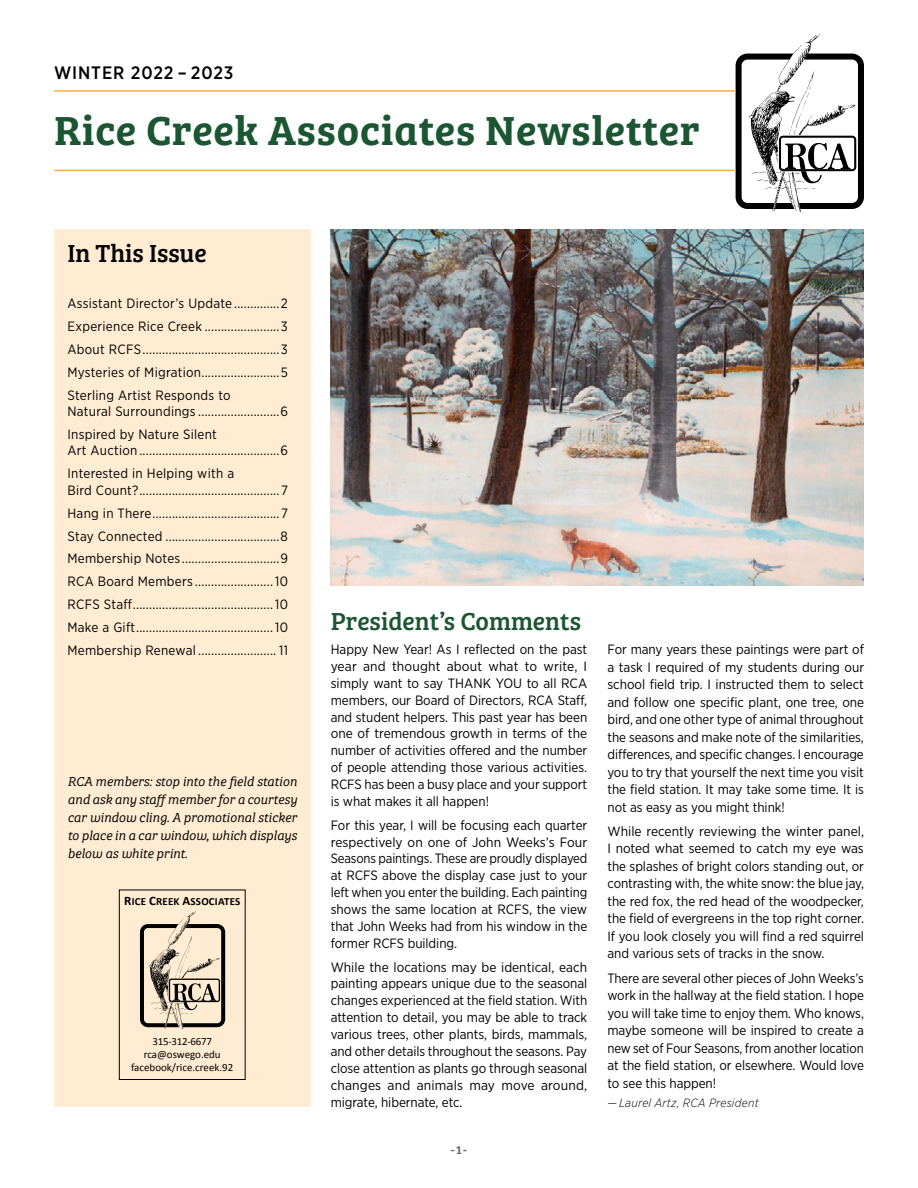
<style>
.page{position:relative;width:918px;height:1188px;background:#fff}
.page>*{position:absolute;margin:0;border:0;box-sizing:border-box;transform-origin:0 0}
.t1{font:42px "Bree Serif Sb";letter-spacing:.02em;color:#1a5632}
.t2{font:25.5px "Bree Serif";color:#1a5632}
.t3{font:25.5px "Bree Serif";color:#000}
.t4{font:500 18px "Gotham Narrow";letter-spacing:.05em;color:#000}
.t5{font:13.5px/17px "Gotham Narrow";color:#000;text-align:justify}
.t6{font:13.5px/16.2px "Gotham Narrow";letter-spacing:.02em;color:#000}
.t7{font:italic 13.35px/18px "Bree Serif Lt";letter-spacing:-.01em;color:#000;text-align:justify}
.Body_Copy{font:italic 300 12px "Gotham Narrow";letter-spacing:.02em;color:#000}
.t8{font:12px "Bree Serif Sb";color:#636466}
.t9{font:10.95px "Calibri";color:#000}
.t10{font:700 10.95px "Calibri";letter-spacing:.02em;color:#000}
.t11{font:10.95px "Calibri";letter-spacing:-.02em;color:#000}
.s1{font-size:12.9px}
</style>
<div class="page">
<svg style="left:736px;top:34px;width:128px;height:178px"></svg>
<hr style="left:54px;top:170px;width:682px;height:1px;background:#fbae42">
<hr style="left:54px;top:90px;width:682px;height:2px;background:#fbae42">
<div style="left:54px;top:230px;width:256px;height:877px;background:#ffecd3"></div>
<svg style="left:140px;top:911px;width:85px;height:118px"></svg>
<div style="left:119px;top:889px;width:127px;height:191px;border:1px solid #000"></div>
<img style="left:331px;top:230px;width:533px;height:355px">
<p class="t4" style="left:54px;top:62px;width:181px">WINTER 2022 – 2023</p>
<h1 class="t1" style="left:54px;top:98px;width:647px">Rice Creek Associates Newsletter</h1>
<h2 class="t3" style="left:68px;top:235px;width:141px">In This Issue</h2>
<p class="t6" style="left:68px;top:295px;width:222px">Assistant Director’s Update ..............2</p>
<p class="t6" style="left:68px;top:318px;width:222px">Experience Rice Creek .......................3</p>
<p class="t6" style="left:68px;top:341px;width:222px">About RCFS..........................................3</p>
<p class="t6" style="left:68px;top:364px;width:222px">Mysteries of Migration........................5</p>
<p class="t6" style="left:68px;top:387px;width:222px">Sterling Artist Responds to<br>Natural Surroundings .........................6</p>
<p class="t6" style="left:68px;top:426px;width:222px">Inspired by Nature Silent<br>Art Auction ...........................................6</p>
<p class="t6" style="left:68px;top:465px;width:222px">Interested in Helping with a<br>Bird Count?...........................................7</p>
<p class="t6" style="left:68px;top:504px;width:222px">Hang in There.......................................7</p>
<p class="t6" style="left:68px;top:527px;width:222px">Stay Connected ...................................8</p>
<p class="t6" style="left:68px;top:550px;width:222px">Membership Notes..............................9</p>
<p class="t6" style="left:68px;top:573px;width:222px">RCA Board Members ........................10</p>
<p class="t6" style="left:68px;top:596px;width:222px">RCFS Staff...........................................10</p>
<p class="t6" style="left:68px;top:619px;width:222px">Make a Gift..........................................10</p>
<p class="t6" style="left:68px;top:642px;width:222px">Membership Renewal ........................ 11</p>
<p class="t7" style="left:68px;top:771px;width:231px">RCA members: stop into the field station and ask any staff member for a courtesy car window cling. A promotional sticker to place in a car window, which displays below as white print.</p>
<p class="t10" style="left:124px;top:894px;width:118px"><span class="s1">R</span>ICE <span class="s1">C</span>REEK <span class="s1">A</span>SSOCIATES</p>
<p class="t11" style="left:152px;top:1034px;width:61px">315-312-6677</p>
<p class="t9" style="left:144px;top:1047px;width:78px">rca@oswego.edu</p>
<p class="t9" style="left:131px;top:1060px;width:104px">facebook/rice.creek.92</p>
<h2 class="t2" style="left:331px;top:603px;width:252px">President’s Comments</h2>
<p class="t5" style="left:331px;top:641px;width:258px">Happy New Year! As I reflected on the past year and thought about what to write, I simply want to say THANK YOU to all RCA members, our Board of Directors, RCA Staff, and student helpers. This past year has been one of tremendous growth in terms of the number of activities offered and the number of people attending those various activities.<br>RCFS has been a busy place and your support is what makes it all happen!</p>
<p class="t5" style="left:331px;top:816px;width:258px">For this year, I will be focusing each quarter respectively on one of John Weeks’s Four Seasons paintings. These are proudly displayed at RCFS above the display case just to your left when you enter the building. Each painting shows the same location at RCFS, the view that John Weeks had from his window in the former RCFS building.</p>
<p class="t5" style="left:331px;top:958px;width:258px">While the locations may be identical, each painting appears unique due to the seasonal changes experienced at the field station. With attention to detail, you may be able to track various trees, other plants, birds, mammals, and other details throughout the seasons. Pay close attention as plants go through seasonal changes and animals may move around, migrate, hibernate, etc.</p>
<p class="t8" style="left:451px;top:1141px;width:18px">-1-</p>
<p class="t5" style="left:608px;top:640px;width:258px;line-height:17.5px">For many years these paintings were part of a task I required of my students during our school field trip. I instructed them to select and follow one specific plant, one tree, one bird, and one other type of animal throughout the seasons and make note of the similarities, differences, and specific changes. I encourage you to try that yourself the next time you visit the field station. It may take some time. It is not as easy as you might think!</p>
<p class="t5" style="left:608px;top:822px;width:258px;line-height:17.5px">While recently reviewing the winter panel, I noted what seemed to catch my eye was the splashes of bright colors standing out, or contrasting with, the white snow: the blue jay, the red fox, the red head of the woodpecker, the field of evergreens in the top right corner.<br>If you look closely you will find a red squirrel and various sets of tracks in the snow.</p>
<p class="t5" style="left:608px;top:969px;width:258px;line-height:17.5px">There are several other pieces of John Weeks’s work in the hallway at the field station. I hope you will take time to enjoy them. Who knows, maybe someone will be inspired to create a new set of Four Seasons, from another location at the field station, or elsewhere. Would love to see this happen!</p>
<p class="Body_Copy" style="left:608px;top:1095px;width:153px">— Laurel Artz, RCA President</p>
</div>
